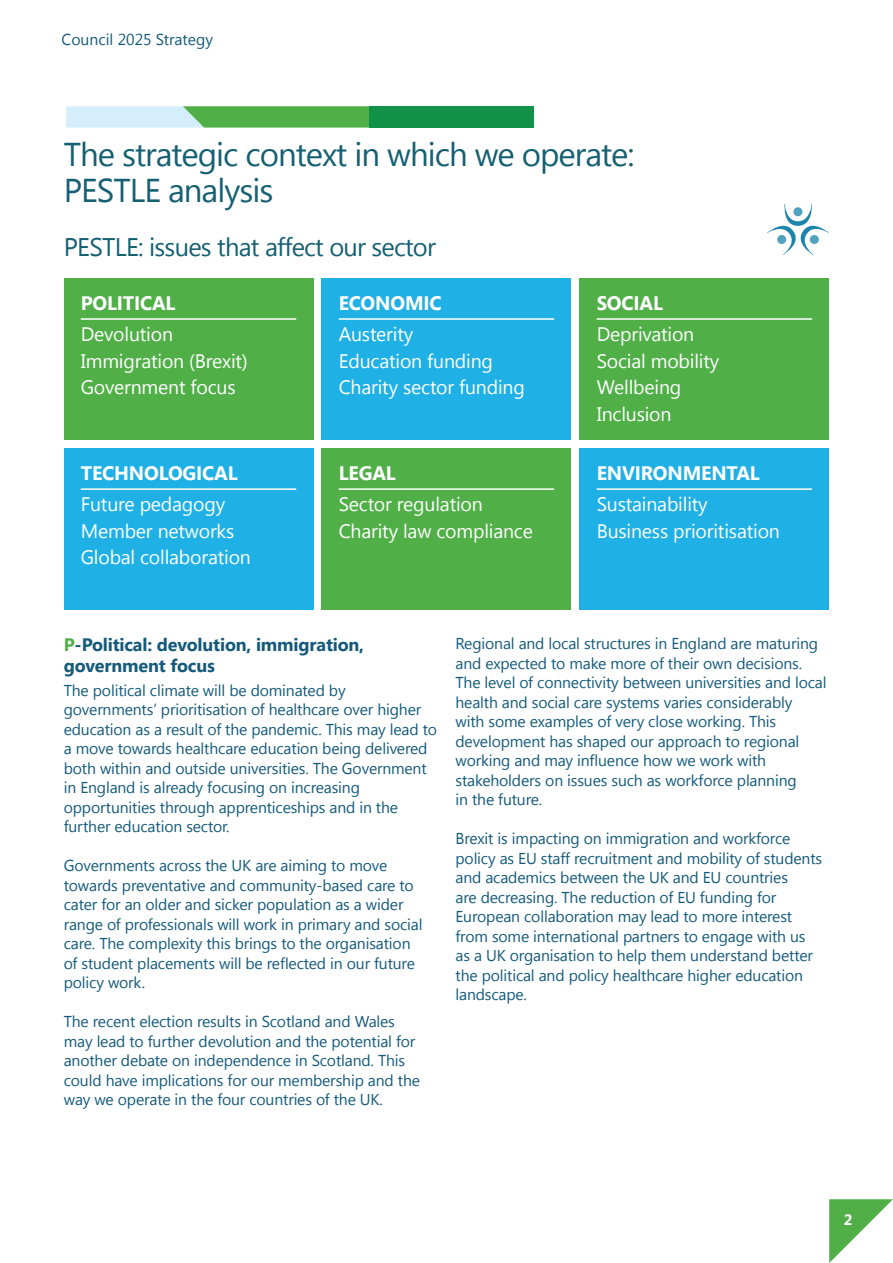
<style>
.page{position:relative;width:893px;height:1263px;background:#fff}
.page>*{position:absolute;margin:0;border:0;box-sizing:border-box;transform-origin:0 0}
.Main_Heading{font:33px/36px "Segoe UI";letter-spacing:-.03em;color:#156072}
.Main_Heading-2{font:25.5px "Segoe UI";letter-spacing:-.03em;color:#156072}
.Subhead_1{font:19.5px "Segoe UI";letter-spacing:-.01em;color:#fff}
.Subhead_1-2{font:700 19.5px "Segoe UI";letter-spacing:-.01em;color:#fff}
.Subhead_1-3{font:700 18px/21px "Segoe UI";letter-spacing:-.01em;color:#155a7b}
.Body_text{font:15.75px/19.5px "Segoe UI";letter-spacing:-.01em;color:#155a7b}
.t1{font:700 15px "Segoe UI";color:#fff}
.s1{color:#50af47}
</style>
<div class="page">
<svg style="left:829px;top:1199px;width:64px;height:64px"></svg>
<svg style="left:66px;top:106px;width:304px;height:22px;background:#8bcb96"></svg>
<div style="left:370px;top:106px;width:164px;height:22px;background:#129148"></div>
<div style="left:64px;top:279px;width:249px;height:161px;background:#50af47"></div>
<hr style="left:81px;top:318px;width:215px;height:2px;background:#fff">
<div style="left:64px;top:449px;width:249px;height:161px;background:#1fb0e6"></div>
<hr style="left:81px;top:488px;width:215px;height:2px;background:#fff">
<div style="left:322px;top:279px;width:249px;height:161px;background:#1fb0e6"></div>
<hr style="left:339px;top:318px;width:215px;height:2px;background:#fff">
<div style="left:322px;top:449px;width:249px;height:161px;background:#50af47"></div>
<hr style="left:339px;top:488px;width:215px;height:2px;background:#fff">
<div style="left:580px;top:279px;width:249px;height:161px;background:#50af47"></div>
<hr style="left:597px;top:318px;width:215px;height:2px;background:#fff">
<div style="left:580px;top:449px;width:249px;height:161px;background:#1fb0e6"></div>
<hr style="left:597px;top:488px;width:215px;height:2px;background:#fff">
<svg style="left:767px;top:203px;width:62px;height:52px"></svg>
<p class="Body_text" style="left:62px;top:29px;width:153px">Council 2025 Strategy</p>
<p class="Main_Heading" style="left:64px;top:135px;width:572px">The strategic context in which we operate:<br>PESTLE analysis</p>
<p class="Main_Heading-2" style="left:64px;top:229px;width:374px">PESTLE: issues that affect our sector</p>
<p class="Subhead_1-2" style="left:81px;top:289px;width:96px">POLITICAL</p>
<p class="Subhead_1" style="left:81px;top:320px;width:94px">Devolution</p>
<p class="Subhead_1" style="left:81px;top:347px;width:169px">Immigration (Brexit)</p>
<p class="Subhead_1" style="left:81px;top:374px;width:156px">Government focus</p>
<p class="Subhead_1-2" style="left:81px;top:459px;width:158px">TECHNOLOGICAL</p>
<p class="Subhead_1" style="left:81px;top:490px;width:146px">Future pedagogy</p>
<p class="Subhead_1" style="left:81px;top:517px;width:155px">Member networks</p>
<p class="Subhead_1" style="left:81px;top:544px;width:172px">Global collaboration</p>
<p class="Subhead_1-2" style="left:339px;top:289px;width:104px">ECONOMIC</p>
<p class="Subhead_1" style="left:339px;top:320px;width:76px">Austerity</p>
<p class="Subhead_1" style="left:339px;top:347px;width:156px">Education funding</p>
<p class="Subhead_1" style="left:339px;top:374px;width:188px">Charity sector funding</p>
<p class="Subhead_1-2" style="left:339px;top:459px;width:59px">LEGAL</p>
<p class="Subhead_1" style="left:339px;top:490px;width:146px">Sector regulation</p>
<p class="Subhead_1" style="left:339px;top:517px;width:196px">Charity law compliance</p>
<p class="Subhead_1-2" style="left:597px;top:289px;width:68px">SOCIAL</p>
<p class="Subhead_1" style="left:597px;top:320px;width:99px">Deprivation</p>
<p class="Subhead_1" style="left:597px;top:347px;width:124px">Social mobility</p>
<p class="Subhead_1" style="left:597px;top:374px;width:86px">Wellbeing</p>
<p class="Subhead_1" style="left:597px;top:401px;width:76px">Inclusion</p>
<p class="Subhead_1-2" style="left:597px;top:459px;width:165px">ENVIRONMENTAL</p>
<p class="Subhead_1" style="left:597px;top:490px;width:113px">Sustainability</p>
<p class="Subhead_1" style="left:597px;top:517px;width:185px">Business prioritisation</p>
<p class="Subhead_1-3" style="left:64px;top:633px;width:302px"><span class="s1">P</span>-Political: devolution, immigration, government focus</p>
<p class="Body_text" style="left:64px;top:679px;width:375px">The political climate will be dominated by governments’ prioritisation of healthcare over higher education as a result of the pandemic. This may lead to a move towards healthcare education being delivered both within and outside universities. The Government in England is already focusing on increasing opportunities through apprenticeships and in the further education sector.</p>
<p class="Body_text" style="left:64px;top:855px;width:360px">Governments across the UK are aiming to move towards preventative and community-based care to cater for an older and sicker population as a wider range of professionals will work in primary and social care. The complexity this brings to the organisation of student placements will be reflected in our future policy work.</p>
<p class="Body_text" style="left:64px;top:1011px;width:358px">The recent election results in Scotland and Wales may lead to further devolution and the potential for another debate on independence in Scotland. This could have implications for our membership and the way we operate in the four countries of the UK.</p>
<p class="Body_text" style="left:455px;top:633px;width:373px">Regional and local structures in England are maturing and expected to make more of their own decisions.<br>The level of connectivity between universities and local health and social care systems varies considerably<br>with some examples of very close working. This development has shaped our approach to regional working and may influence how we work with stakeholders on issues such as workforce planning<br>in the future.</p>
<p class="Body_text" style="left:455px;top:828px;width:368px">Brexit is impacting on immigration and workforce policy as EU staff recruitment and mobility of students and academics between the UK and EU countries<br>are decreasing. The reduction of EU funding for European collaboration may lead to more interest from some international partners to engage with us as a UK organisation to help them understand better the political and policy healthcare higher education landscape.</p>
<p class="t1" style="left:844px;top:1208px;width:10px">2</p>
</div>
